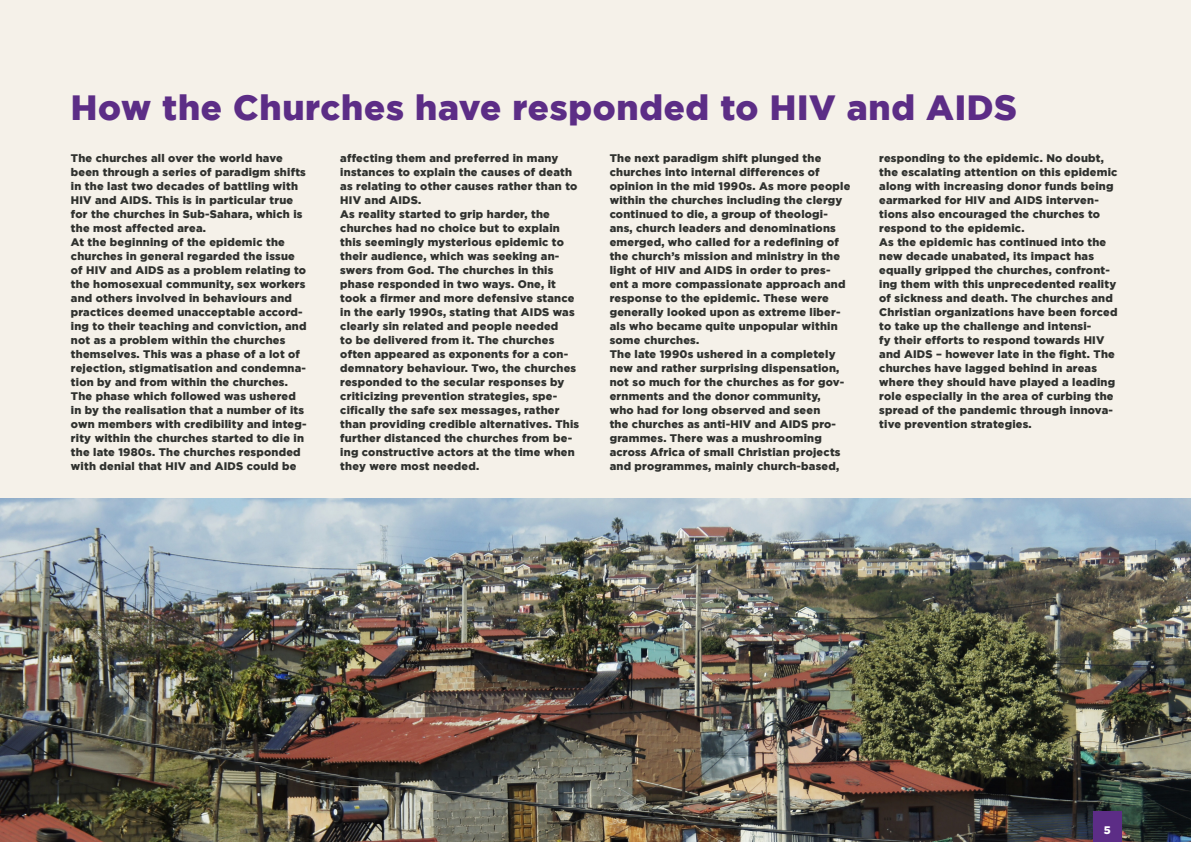
<style>
.page{position:relative;width:1191px;height:842px;background:#f5f1e9}
.page>*{position:absolute;margin:0;border:0;box-sizing:border-box;transform-origin:0 0}
.Brød{font:900 35px "Gotham";letter-spacing:.02em;color:#5c2d86}
.Brød-2{font:900 11px/14px "Gotham";letter-spacing:.02em;color:#30322f}
.t1{font:900 11px "Gotham";color:#fff}
</style>
<div class="page">
<img style="left:0;top:498px;width:1191px;height:344px">
<div style="left:1093px;top:811px;width:28px;height:31px;background:#5c2d86"></div>
<p class="Brød" style="left:71px;top:87px;width:947px">How the Churches have responded to HIV and AIDS</p>
<p class="Brød-2" style="left:340px;top:151px;width:239px">affecting them and preferred in many instances to explain the causes of death as relating to other causes rather than to<br>HIV and AIDS.</p>
<p class="Brød-2" style="left:340px;top:207px;width:240px">As reality started to grip harder, the churches had no choice but to explain this seemingly mysterious epidemic to their audience, which was seeking an&shy;swers from God. The churches in this phase responded in two ways. One, it took a firmer and more defensive stance in the early 1990s, stating that AIDS was clearly sin related and people needed<br>to be delivered from it. The churches often appeared as exponents for a con&shy;demnatory behaviour. Two, the churches responded to the secular responses by criticizing prevention strategies, spe&shy;cifically the safe sex messages, rather than providing credible alternatives. This further distanced the churches from be&shy;ing constructive actors at the time when they were most needed.</p>
<p class="Brød-2" style="left:609px;top:151px;width:242px">The next paradigm shift plunged the churches into internal differences of opinion in the mid 1990s. As more people within the churches including the clergy continued to die, a group of theologi&shy;ans, church leaders and denominations emerged, who called for a redefining of the church’s mission and ministry in the light of HIV and AIDS in order to pres&shy;ent a more compassionate approach and response to the epidemic. These were generally looked upon as extreme liber&shy;als who became quite unpopular within some churches.</p>
<p class="Brød-2" style="left:609px;top:347px;width:236px">The late 1990s ushered in a completely new and rather surprising dispensation, not so much for the churches as for gov&shy;ernments and the donor community, who had for long observed and seen<br>the churches as anti-HIV and AIDS pro&shy;grammes. There was a mushrooming across Africa of small Christian projects and programmes, mainly church-based,</p>
<p class="Brød-2" style="left:71px;top:151px;width:236px">The churches all over the world have been through a series of paradigm shifts in the last two decades of battling with HIV and AIDS. This is in particular true for the churches in Sub-Sahara, which is the most affected area.</p>
<p class="Brød-2" style="left:71px;top:235px;width:237px">At the beginning of the epidemic the churches in general regarded the issue of HIV and AIDS as a problem relating to the homosexual community, sex workers and others involved in behaviours and practices deemed unacceptable accord&shy;ing to their teaching and conviction, and not as a problem within the churches themselves. This was a phase of a lot of rejection, stigmatisation and condemna&shy;tion by and from within the churches.</p>
<p class="Brød-2" style="left:71px;top:389px;width:237px">The phase which followed was ushered in by the realisation that a number of its own members with credibility and integ&shy;rity within the churches started to die in the late 1980s. The churches responded with denial that HIV and AIDS could be</p>
<p class="Brød-2" style="left:879px;top:151px;width:240px">responding to the epidemic. No doubt, the escalating attention on this epidemic along with increasing donor funds being earmarked for HIV and AIDS interven&shy;tions also encouraged the churches to respond to the epidemic.</p>
<p class="Brød-2" style="left:879px;top:235px;width:240px">As the epidemic has continued into the new decade unabated, its impact has equally gripped the churches, confront&shy;ing them with this unprecedented reality of sickness and death. The churches and Christian organizations have been forced to take up the challenge and intensi-<br>fy their efforts to respond towards HIV and AIDS – however late in the fight. The churches have lagged behind in areas where they should have played a leading role especially in the area of curbing the spread of the pandemic through innova&shy;tive prevention strategies.</p>
<p class="t1" style="left:1103px;top:824px;width:8px">5</p>
</div>
